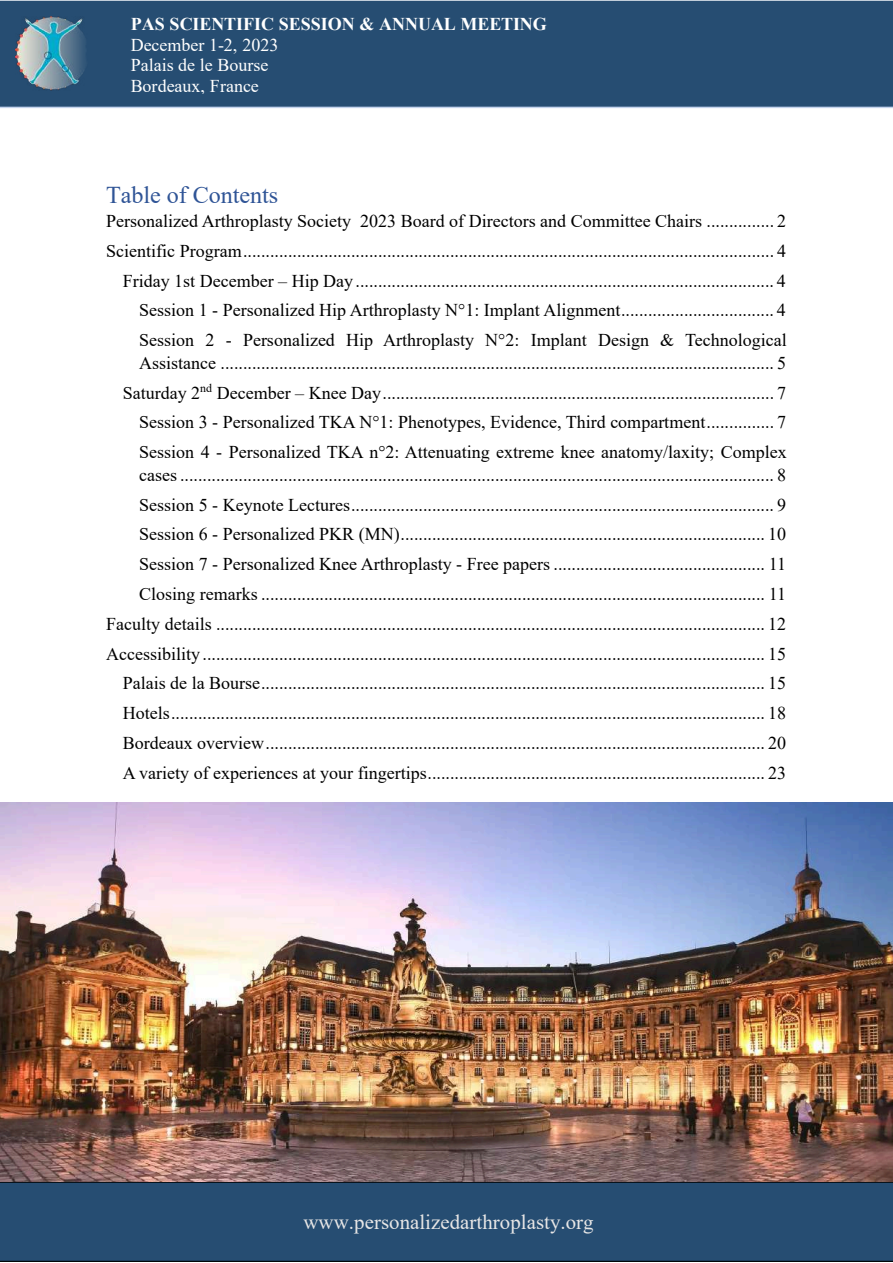
<style>
.page{position:relative;width:893px;height:1263px;background:#fff}
.page>*{position:absolute;margin:0;border:0;box-sizing:border-box;transform-origin:0 0}
.t1{font:24.15px "Times New Roman";color:#2f5496}
.t2{font:20.85px "Times New Roman";color:#e7e6e6}
.t3{font:18px/29.8px "Times New Roman";color:#000;text-align:right}
.t4{font:18px/20.7px "Times New Roman";color:#fff}
.t5{font:700 18px "Times New Roman";color:#fff}
</style>
<div class="page">
<div style="left:0;top:1182px;width:893px;height:80px;background:#264d72"></div>
<div style="left:0;top:0;width:893px;height:108px;background:#264d72"></div>
<img style="left:15px;top:16px;width:72px;height:74px">
<div style="left:120px;top:14px;width:536px;height:80px;background:#264d72"></div>
<img style="left:0;top:803px;width:893px;height:379px">
<p class="t5" style="left:131px;top:14px;width:418px">PAS SCIENTIFIC SESSION &amp; ANNUAL MEETING</p>
<p class="t4" style="left:131px;top:34px;width:149px">December 1-2, 2023<br>Palais de le Bourse<br>Bordeaux, France</p>
<h1 class="t1" style="left:106px;top:182px;width:173px">Table of Contents</h1>
<p class="t3" style="left:106px;top:206px;width:682px">Personalized Arthroplasty Society 2023 Board of Directors and Committee Chairs ............... 2<br>Scientific Program...................................................................................................................... 4<br>Friday 1st December – Hip Day ............................................................................................. 4<br>Session 1 - Personalized Hip Arthroplasty N°1: Implant Alignment.................................. 4<br>Session 2 - Personalized Hip Arthroplasty N°2: Implant Design &amp; Technological</p>
<p class="t3" style="left:123px;top:348px;width:665px">Assistance ........................................................................................................................... 5<br>Saturday 2<sup>nd</sup> December – Knee Day....................................................................................... 7<br>Session 3 - Personalized TKA N°1: Phenotypes, Evidence, Third compartment............... 7<br>Session 4 - Personalized TKA n°2: Attenuating extreme knee anatomy/laxity; Complex</p>
<p class="t3" style="left:106px;top:460px;width:681px">cases .................................................................................................................................... 8<br>Session 5 - Keynote Lectures.............................................................................................. 9<br>Session 6 - Personalized PKR (MN)................................................................................. 10<br>Session 7 - Personalized Knee Arthroplasty - Free papers ............................................... 11<br>Closing remarks ................................................................................................................ 11<br>Faculty details .......................................................................................................................... 12<br>Accessibility ............................................................................................................................. 15<br>Palais de la Bourse................................................................................................................ 15<br>Hotels.................................................................................................................................... 18<br>Bordeaux overview............................................................................................................... 20<br>A variety of experiences at your fingertips........................................................................... 23</p>
<p class="t2" style="left:303px;top:1210px;width:292px">www.personalizedarthroplasty.org</p>
</div>
